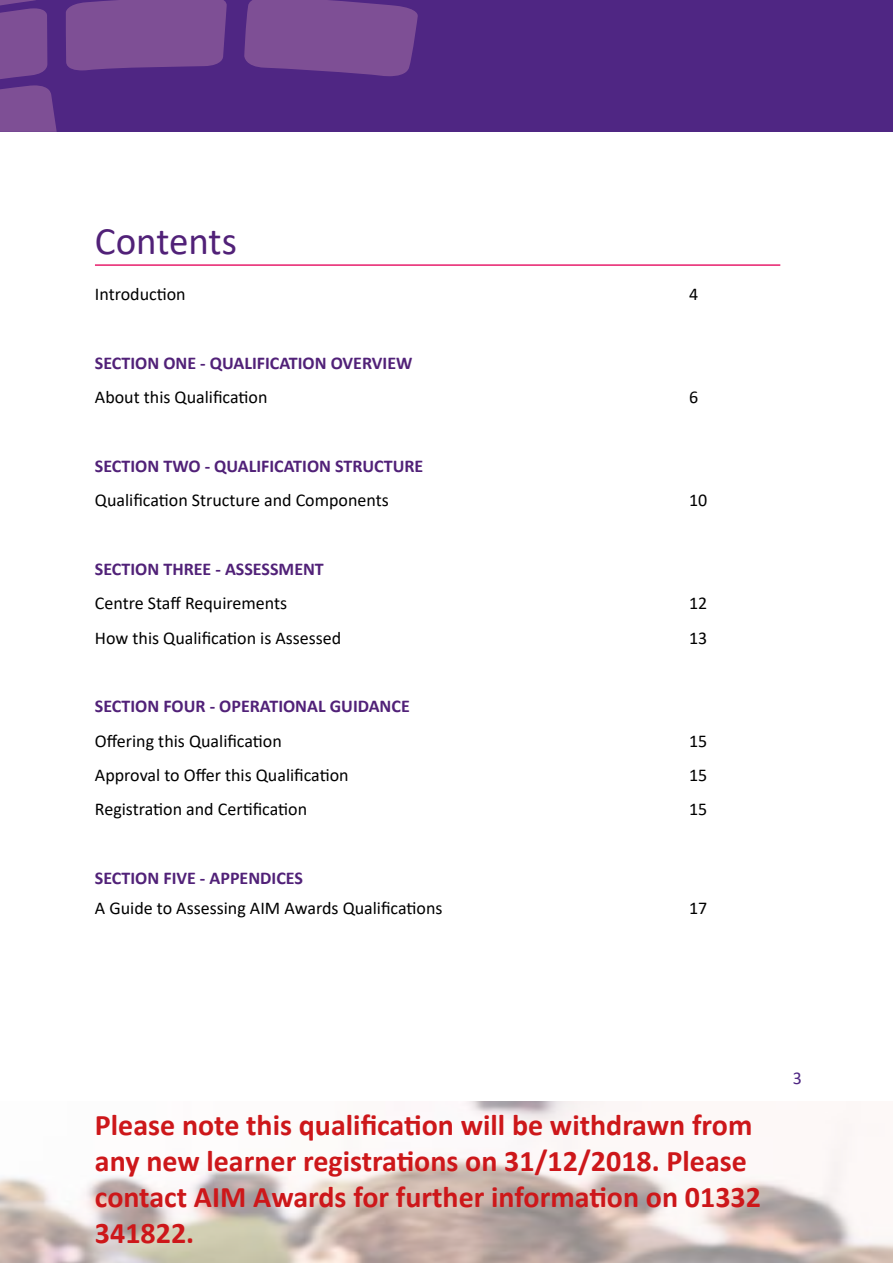
<style>
.page{position:relative;width:893px;height:1263px;background:#fff}
.page>*{position:absolute;margin:0;border:0;box-sizing:border-box;transform-origin:0 0}
.t1{font:39px "Calibri";color:#512178}
.t2{font:700 30px/36px "Calibri";color:#cd171a}
.t3{font:18px "Calibri";color:#000}
.t4{font:700 18px "Calibri";color:#512178}
.t5{font:18px "Calibri";color:#4f2683}
</style>
<div class="page">
<div style="left:0;top:0;width:893px;height:132px;background:#4f2683"></div>
<svg style="left:244px;top:0;width:174px;height:76px;background:#784992"></svg>
<svg style="left:66px;top:0;width:161px;height:70px;background:#7a4c93"></svg>
<svg style="left:0;top:0;width:57px;height:132px"></svg>
<hr style="left:95px;top:264px;width:685px;height:2px;background:#e71e6c">
<h1 class="t1" style="left:95px;top:214px;width:143px">Contents</h1>
<p class="t3" style="left:95px;top:282px;width:92px">Introduction</p>
<p class="t3" style="left:689px;top:282px;width:11px">4</p>
<p class="t4" style="left:95px;top:350px;width:319px">SECTION ONE - QUALIFICATION OVERVIEW</p>
<p class="t3" style="left:95px;top:385px;width:174px">About this Qualification</p>
<p class="t3" style="left:689px;top:385px;width:11px">6</p>
<p class="t4" style="left:95px;top:453px;width:330px">SECTION TWO - QUALIFICATION STRUCTURE</p>
<p class="t3" style="left:95px;top:488px;width:295px">Qualification Structure and Components</p>
<p class="t3" style="left:689px;top:488px;width:20px">10</p>
<p class="t4" style="left:95px;top:556px;width:230px">SECTION THREE - ASSESSMENT</p>
<p class="t3" style="left:95px;top:591px;width:194px">Centre Staff Requirements</p>
<p class="t3" style="left:689px;top:591px;width:20px">12</p>
<p class="t3" style="left:95px;top:625px;width:248px">How this Qualification is Assessed</p>
<p class="t3" style="left:689px;top:625px;width:20px">13</p>
<p class="t4" style="left:95px;top:694px;width:316px">SECTION FOUR - OPERATIONAL GUIDANCE</p>
<p class="t3" style="left:95px;top:728px;width:188px">Offering this Qualification</p>
<p class="t3" style="left:689px;top:728px;width:20px">15</p>
<p class="t3" style="left:95px;top:763px;width:255px">Approval to Offer this Qualification</p>
<p class="t3" style="left:689px;top:763px;width:20px">15</p>
<p class="t3" style="left:95px;top:797px;width:214px">Registration and Certification</p>
<p class="t3" style="left:689px;top:797px;width:20px">15</p>
<p class="t4" style="left:95px;top:865px;width:210px">SECTION FIVE - APPENDICES</p>
<p class="t3" style="left:95px;top:896px;width:349px">A Guide to Assessing AIM Awards Qualifications</p>
<p class="t3" style="left:689px;top:896px;width:20px">17</p>
<h2 class="t2" style="left:95px;top:1106px;width:667px">Please note this qualification will be withdrawn from any new learner registrations on 31/12/2018. Please contact AIM Awards for further information on 01332<br>341822.</h2>
<p class="t5" style="left:793px;top:1065px;width:11px">3</p>
</div>
